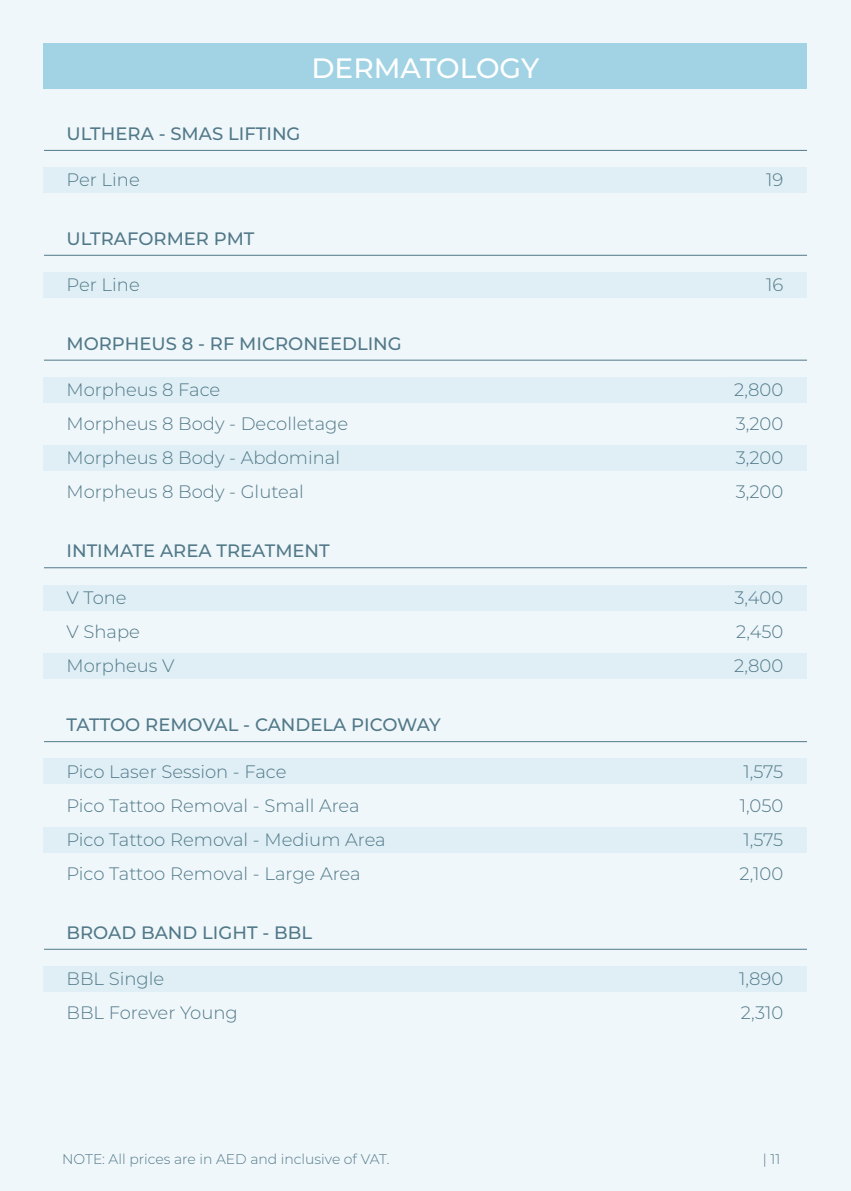
<style>
.page{position:relative;width:851px;height:1191px;background:#fff}
.page>*{position:absolute;margin:0;border:0;box-sizing:border-box;transform-origin:0 0}
.t1{font:500 28px "Montserrat";color:#fff}
.t2{font:300 18px/34px "Montserrat";color:#527989}
.t3{font:500 18px "Montserrat";color:#527989}
.t4{font:300 14px "Montserrat";color:#527989}
</style>
<div class="page">
<div style="left:0;top:0;width:850px;height:1191px;background:#eff7fa"></div>
<div style="left:44px;top:44px;width:762px;height:45px;background:#a2d3e4"></div>
<div style="left:44px;top:167px;width:762px;height:26px;background:#dfeff5"></div>
<hr style="left:44px;top:150px;width:762px;height:1px;background:#527989">
<div style="left:44px;top:272px;width:762px;height:26px;background:#dfeff5"></div>
<hr style="left:44px;top:255px;width:762px;height:1px;background:#527989">
<div style="left:44px;top:377px;width:762px;height:26px;background:#dfeff5"></div>
<div style="left:44px;top:445px;width:762px;height:26px;background:#dfeff5"></div>
<hr style="left:44px;top:360px;width:762px;height:1px;background:#527989">
<div style="left:44px;top:585px;width:762px;height:25px;background:#dfeff5"></div>
<div style="left:44px;top:653px;width:762px;height:25px;background:#dfeff5"></div>
<hr style="left:44px;top:567px;width:762px;height:1px;background:#527989">
<div style="left:44px;top:758px;width:762px;height:26px;background:#dfeff5"></div>
<div style="left:44px;top:826px;width:762px;height:26px;background:#dfeff5"></div>
<hr style="left:44px;top:741px;width:762px;height:1px;background:#527989">
<div style="left:44px;top:966px;width:762px;height:25px;background:#dfeff5"></div>
<hr style="left:44px;top:949px;width:762px;height:1px;background:#527989">
<h1 class="t1" style="left:311px;top:48px;width:229px">DERMATOLOGY</h1>
<p class="t3" style="left:66px;top:121px;width:235px">ULTHERA - SMAS LIFTING</p>
<p class="t2" style="left:66px;top:162px;width:75px">Per Line</p>
<p class="t2" style="left:766px;top:162px;width:19px">19</p>
<p class="t3" style="left:66px;top:226px;width:189px">ULTRAFORMER PMT</p>
<p class="t2" style="left:66px;top:267px;width:75px">Per Line</p>
<p class="t2" style="left:766px;top:267px;width:19px">16</p>
<p class="t3" style="left:66px;top:331px;width:337px">MORPHEUS 8 - RF MICRONEEDLING</p>
<p class="t2" style="left:66px;top:372px;width:283px">Morpheus 8 Face<br>Morpheus 8 Body - Decolletage<br>Morpheus 8 Body - Abdominal<br>Morpheus 8 Body - Gluteal</p>
<p class="t3" style="left:66px;top:538px;width:265px">INTIMATE AREA TREATMENT</p>
<p class="t2" style="left:66px;top:580px;width:109px">V Tone<br>V Shape<br>Morpheus V</p>
<p class="t3" style="left:66px;top:712px;width:376px">TATTOO REMOVAL - CANDELA PICOWAY</p>
<p class="t2" style="left:66px;top:754px;width:320px">Pico Laser Session - Face<br>Pico Tattoo Removal - Small Area<br>Pico Tattoo Removal - Medium Area<br>Pico Tattoo Removal - Large Area</p>
<p class="t3" style="left:66px;top:919px;width:247px">BROAD BAND LIGHT - BBL</p>
<p class="t2" style="left:66px;top:961px;width:173px">BBL Single<br>BBL Forever Young</p>
<p class="t4" style="left:62px;top:1149px;width:328px">NOTE: All prices are in AED and inclusive of VAT.</p>
<p class="t2" style="left:734px;top:372px;width:51px;text-align:justify">2,800<br>3,200<br>3,200<br>3,200</p>
<p class="t2" style="left:734px;top:580px;width:51px;text-align:justify">3,400<br>2,450<br>2,800</p>
<p class="t2" style="left:739px;top:754px;width:45px;text-align:justify">1,575<br>1,050<br>1,575<br>2,100</p>
<p class="t2" style="left:739px;top:961px;width:46px">1,890<br>2,310</p>
<p class="t4" style="left:762px;top:1149px;width:19px">| 11</p>
</div>
